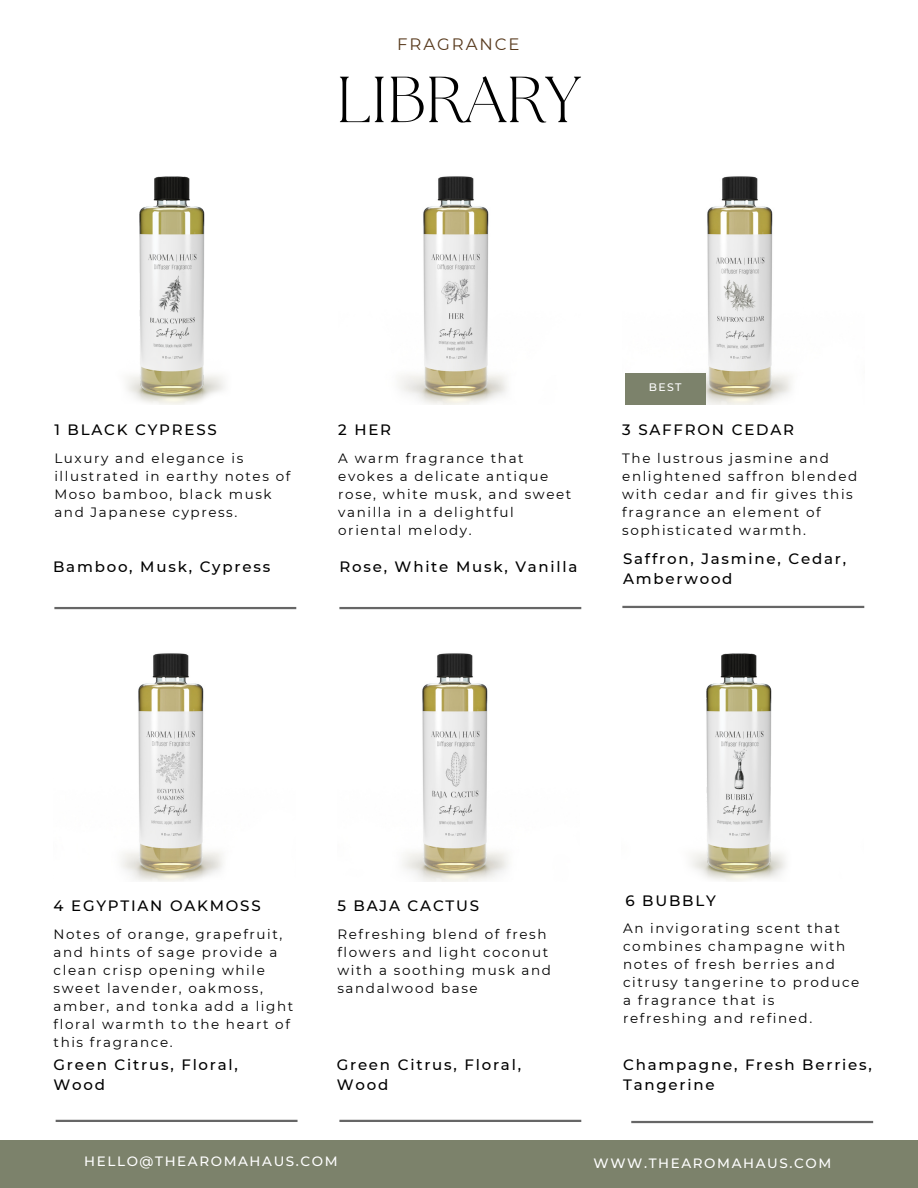
<style>
.page{position:relative;width:918px;height:1188px;background:#fff}
.page>*{position:absolute;margin:0;border:0;box-sizing:border-box;transform-origin:0 0}
.t1{font:300 64.95px "The Seasons";color:#000}
.t2{font:16.5px "Montserrat";letter-spacing:.12em;color:#57391c}
.t3{font:500 15px/20px "Montserrat";letter-spacing:.12em;color:#000}
.t4{font:13.5px/18px "Montserrat";letter-spacing:.12em;color:#000}
.t5{font:500 13.5px "Montserrat";letter-spacing:.12em;color:#fff}
.t6{font:500 10.95px "Montserrat";color:#fff}
</style>
<div class="page">
<img style="left:397px;top:176px;width:110px;height:229px">
<img style="left:625px;top:176px;width:167px;height:229px">
<img style="left:126px;top:176px;width:99px;height:229px">
<img style="left:402px;top:653px;width:107px;height:229px">
<img style="left:691px;top:653px;width:95px;height:229px">
<img style="left:121px;top:653px;width:102px;height:229px">
<hr style="left:54px;top:607px;width:242px;height:2px;background:#000">
<hr style="left:339px;top:607px;width:242px;height:2px;background:#000">
<hr style="left:622px;top:606px;width:242px;height:2px;background:#000">
<hr style="left:56px;top:1120px;width:242px;height:2px;background:#000">
<hr style="left:339px;top:1120px;width:242px;height:2px;background:#000">
<hr style="left:631px;top:1121px;width:242px;height:2px;background:#000">
<div style="left:0;top:1141px;width:918px;height:47px;background:#7c826b"></div>
<div style="left:625px;top:373px;width:81px;height:31px;background:#7c826b"></div>
<p class="t2" style="left:397px;top:34px;width:124px">FRAGRANCE</p>
<h1 class="t1" style="left:336px;top:70px;width:246px">LIBRARY</h1>
<p class="t6" style="left:649px;top:381px;width:34px">BEST</p>
<p class="t3" style="left:54px;top:420px;width:164px">1 BLACK CYPRESS</p>
<p class="t3" style="left:338px;top:420px;width:54px">2 HER</p>
<p class="t3" style="left:622px;top:420px;width:173px">3 SAFFRON CEDAR</p>
<p class="t4" style="left:54px;top:449px;width:237px">Luxury and elegance is illustrated in earthy notes of<br>Moso bamboo, black musk and Japanese cypress.</p>
<p class="t4" style="left:338px;top:449px;width:235px">A warm fragrance that evokes a delicate antique rose, white musk, and sweet vanilla in a delightful oriental melody.</p>
<p class="t4" style="left:622px;top:449px;width:237px">The lustrous jasmine and enlightened saffron blended with cedar and fir gives this fragrance an element of sophisticated warmth.</p>
<p class="t3" style="left:53px;top:556px;width:219px">Bamboo, Musk, Cypress</p>
<p class="t3" style="left:339px;top:556px;width:240px">Rose, White Musk, Vanilla</p>
<p class="t3" style="left:623px;top:549px;width:225px">Saffron, Jasmine, Cedar,<br>Amberwood</p>
<p class="t3" style="left:54px;top:896px;width:209px">4 EGYPTIAN OAKMOSS</p>
<p class="t3" style="left:337px;top:896px;width:143px">5 BAJA CACTUS</p>
<p class="t3" style="left:625px;top:891px;width:92px">6 BUBBLY</p>
<p class="t4" style="left:54px;top:925px;width:241px">Notes of orange, grapefruit, and hints of sage provide a clean crisp opening while sweet lavender, oakmoss, amber, and tonka add a light floral warmth to the heart of this fragrance.</p>
<p class="t4" style="left:337px;top:925px;width:215px">Refreshing blend of fresh flowers and light coconut with a soothing musk and sandalwood base</p>
<p class="t4" style="left:623px;top:919px;width:238px">An invigorating scent that combines champagne with notes of fresh berries and citrusy tangerine to produce a fragrance that is refreshing and refined.</p>
<p class="t3" style="left:337px;top:1055px;width:186px">Green Citrus, Floral,<br>Wood</p>
<p class="t3" style="left:54px;top:1055px;width:186px">Green Citrus, Floral,<br>Wood</p>
<p class="t3" style="left:623px;top:1055px;width:250px">Champagne, Fresh Berries,<br>Tangerine</p>
<p class="t5" style="left:84px;top:1153px;width:255px">HELLO@THEAROMAHAUS.COM</p>
<p class="t5" style="left:594px;top:1155px;width:239px">WWW.THEAROMAHAUS.COM</p>
</div>
